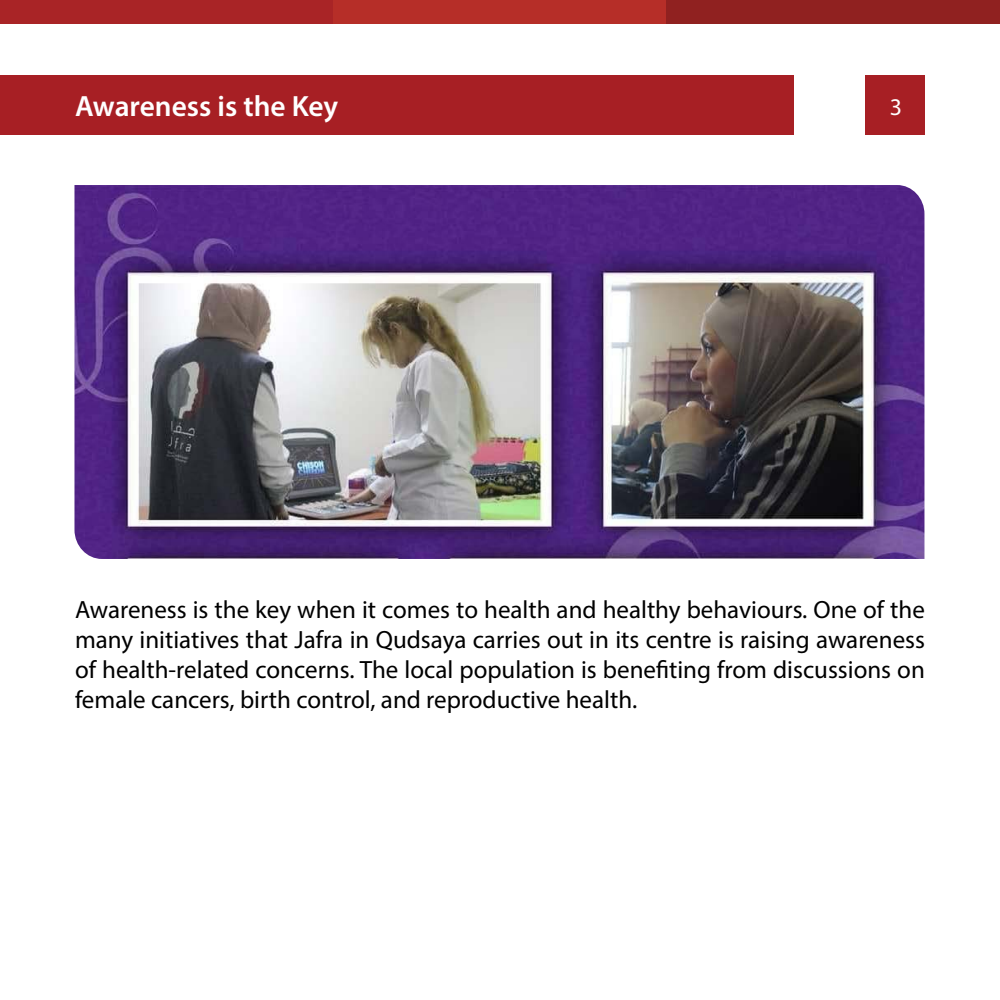
<style>
.page{position:relative;width:1000px;height:1000px;background:#fff}
.page>*{position:absolute;margin:0;border:0;box-sizing:border-box;transform-origin:0 0}
.t1{font:600 29.38px "Myriad Pro";color:#fff}
.t2{font:25px/30px "Myriad Pro";color:#000;text-align:justify}
.t3{font:24px "Myriad Pro";color:#fff}
</style>
<div class="page">
<div style="left:0;top:75px;width:794px;height:60px;background:#a71f24"></div>
<div style="left:865px;top:75px;width:60px;height:60px;background:#a71f24"></div>
<div style="left:0;top:0;width:333px;height:24px;background:#a92426"></div>
<div style="left:333px;top:0;width:334px;height:24px;background:#b62e28"></div>
<div style="left:667px;top:0;width:333px;height:24px;background:#902120"></div>
<img style="left:74px;top:185px;width:850px;height:374px">
<p class="t1" style="left:75px;top:87px;width:265px">Awareness is the Key</p>
<p class="t3" style="left:890px;top:92px;width:14px">3</p>
<p class="t2" style="left:75px;top:594px;width:852px">Awareness is the key when it comes to health and healthy behaviours. One of the many initiatives that Jafra in Qudsaya carries out in its centre is raising awareness of health-related concerns. The local population is benefiting from discussions on female cancers, birth control, and reproductive health.</p>
</div>
